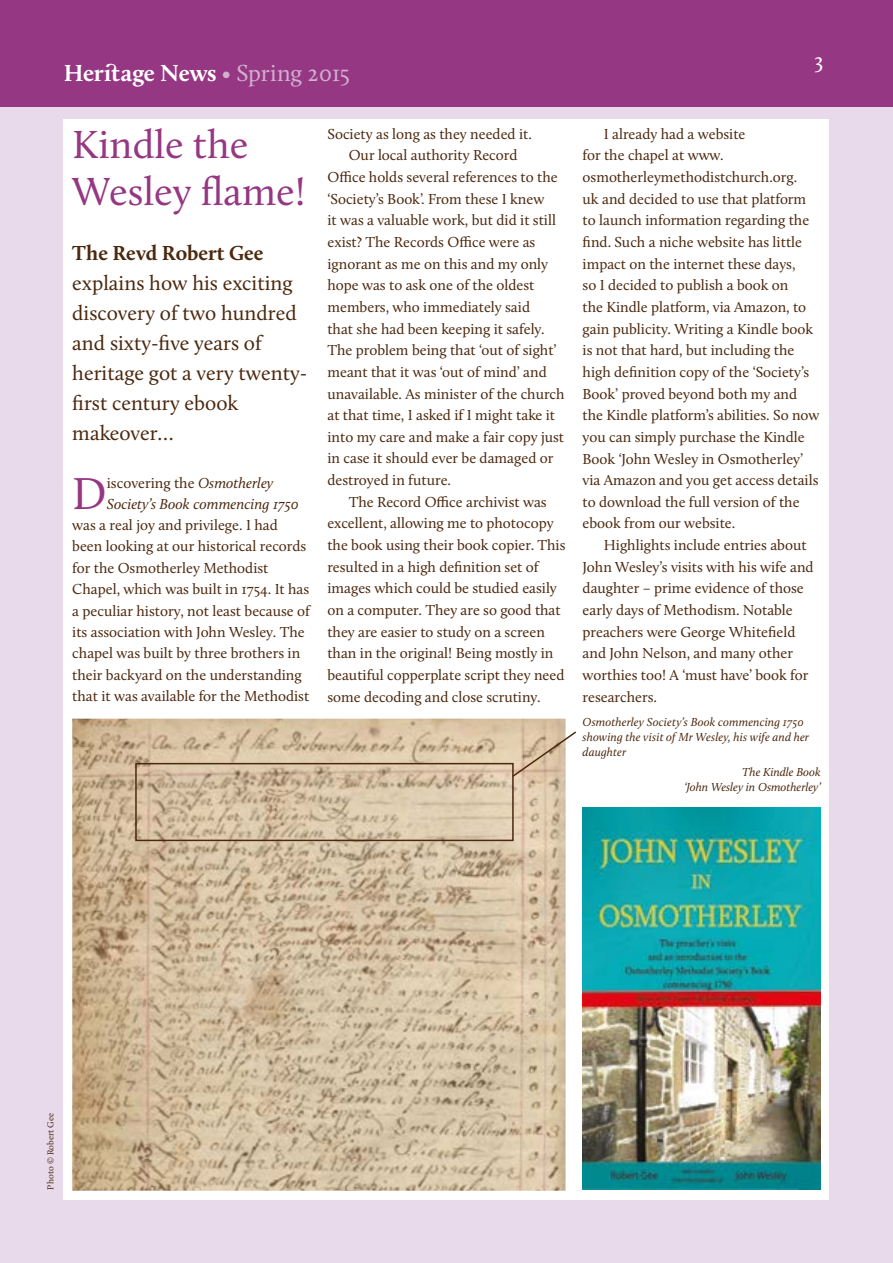
<style>
.page{position:relative;width:893px;height:1263px;background:#e8daea}
.page>*{position:absolute;margin:0;border:0;box-sizing:border-box;transform-origin:0 0}
.t1{font:46.35px "Calluna";color:#963783}
.t2{font:40.5px/46.5px "Calluna";color:#963783}
.t3{font:700 24px "Calluna";letter-spacing:-.01em;color:#fff}
.t4{font:22.5px "Calluna";color:#fff}
.t5{font:21px/30px "Calluna";color:#4b280e}
.t6{font:700 21px "Calluna";color:#4b280e}
.t7{font:15px/21.6px "Calluna";color:#4b280e}
.t8{font:italic 15px/21px "Calluna";color:#4b280e}
.t9{font:italic 12px/15px "Calluna";letter-spacing:.005em;color:#4b280e}
.t10{font:9px "Calluna";color:#4b280e}
.s1{font-weight:400;color:#d1b0d0}
.s2{font-style:normal}
</style>
<div class="page">
<div style="left:0;top:0;width:893px;height:106px;background:#963783"></div>
<div style="left:64px;top:119px;width:765px;height:1080px;background:#fff"></div>
<img style="left:583px;top:807px;width:238px;height:382px">
<img style="left:72px;top:719px;width:494px;height:472px">
<div style="left:135px;top:763px;width:379px;height:78px;border:2px solid #4b280e"></div>
<svg style="left:511px;top:730px;width:65px;height:48px;background:#d8c4ab"></svg>
<h3 class="t3" style="left:64px;top:58px;width:288px">Heritage News <span class="s1">• Spring 2015</span></h3>
<h2 class="t2" style="left:72px;top:121px;width:235px">Kindle the<br>Wesley flame!</h2>
<h3 class="t6" style="left:72px;top:240px;width:193px">The Revd Robert Gee</h3>
<h3 class="t5" style="left:72px;top:268px;width:236px">explains how his exciting discovery of two hundred and sixty-five years of heritage got a very twenty&shy;first century ebook makeover…</h3>
<h1 class="t1" style="left:72px;top:465px;width:36px">D</h1>
<p class="t8" style="left:107px;top:472px;width:194px"><span class="s2">iscovering the</span> Osmotherley<br>Society’s Book commencing 1750</p>
<p class="t7" style="left:72px;top:514px;width:239px">was a real joy and privilege. I had been looking at our historical records for the Osmotherley Methodist Chapel, which was built in 1754. It has a peculiar history, not least because of its association with John Wesley. The chapel was built by three brothers in their backyard on the understanding that it was available for the Methodist</p>
<p class="t7" style="left:327px;top:123px;width:206px">Society as long as they needed it.</p>
<p class="t7" style="left:349px;top:144px;width:170px">Our local authority Record</p>
<p class="t7" style="left:327px;top:166px;width:232px">Office holds several references to the</p>
<p class="t7" style="left:327px;top:188px;width:218px">‘Society’s Book’. From these I knew</p>
<p class="t7" style="left:327px;top:209px;width:230px">it was a valuable work, but did it still</p>
<p class="t7" style="left:327px;top:231px;width:209px">exist? The Records Office were as</p>
<p class="t7" style="left:327px;top:253px;width:222px">ignorant as me on this and my only</p>
<p class="t7" style="left:327px;top:274px;width:209px">hope was to ask one of the oldest</p>
<p class="t7" style="left:327px;top:296px;width:204px">members, who immediately said</p>
<p class="t7" style="left:327px;top:318px;width:219px">that she had been keeping it safely.</p>
<p class="t7" style="left:327px;top:339px;width:231px">The problem being that ‘out of sight’</p>
<p class="t7" style="left:327px;top:361px;width:221px">meant that it was ‘out of mind’ and</p>
<p class="t7" style="left:327px;top:383px;width:239px">unavailable. As minister of the church</p>
<p class="t7" style="left:327px;top:404px;width:229px">at that time, I asked if I might take it</p>
<p class="t7" style="left:327px;top:426px;width:238px">into my care and make a fair copy just</p>
<p class="t7" style="left:327px;top:447px;width:227px">in case it should ever be damaged or</p>
<p class="t7" style="left:327px;top:469px;width:125px">destroyed in future.</p>
<p class="t7" style="left:349px;top:491px;width:199px">The Record Office archivist was</p>
<p class="t7" style="left:327px;top:512px;width:228px">excellent, allowing me to photocopy</p>
<p class="t7" style="left:327px;top:534px;width:240px">the book using their book copier. This</p>
<p class="t7" style="left:327px;top:556px;width:213px">resulted in a high definition set of</p>
<p class="t7" style="left:327px;top:577px;width:231px">images which could be studied easily</p>
<p class="t7" style="left:327px;top:599px;width:235px">on a computer. They are so good that</p>
<p class="t7" style="left:327px;top:621px;width:219px">they are easier to study on a screen</p>
<p class="t7" style="left:327px;top:642px;width:228px">than in the original! Being mostly in</p>
<p class="t7" style="left:327px;top:664px;width:238px">beautiful copperplate script they need</p>
<p class="t7" style="left:327px;top:686px;width:215px">some decoding and close scrutiny.</p>
<h3 class="t4" style="left:814px;top:47px;width:11px">3</h3>
<p class="t7" style="left:583px;top:123px;width:238px;text-indent:21px">I already had a website<br>for the chapel at www. osmotherleymethodistchurch.org.<br>uk and decided to use that platform to launch information regarding the find. Such a niche website has little impact on the internet these days,<br>so I decided to publish a book on<br>the Kindle platform, via Amazon, to gain publicity. Writing a Kindle book is not that hard, but including the high definition copy of the ‘Society’s Book’ proved beyond both my and the Kindle platform’s abilities. So now you can simply purchase the Kindle Book ‘John Wesley in Osmotherley’ via Amazon and you get access details to download the full version of the ebook from our website.</p>
<p class="t7" style="left:583px;top:534px;width:233px;text-indent:21px">Highlights include entries about<br>John Wesley’s visits with his wife and daughter – prime evidence of those early days of Methodism. Notable preachers were George Whitefield and John Nelson, and many other worthies too! A ‘must have’ book for researchers.</p>
<p class="t9" style="left:583px;top:714px;width:228px">Osmotherley Society’s Book commencing 1750 showing the visit of Mr Wesley, his wife and her daughter</p>
<p class="t9" style="left:684px;top:764px;width:138px;text-align:right">The Kindle Book<br>‘John Wesley in Osmotherley’</p>
<p class="t10" style="left:45px;top:1189px;width:78px;rotate:-90deg">Photo © Robert Gee</p>
</div>
